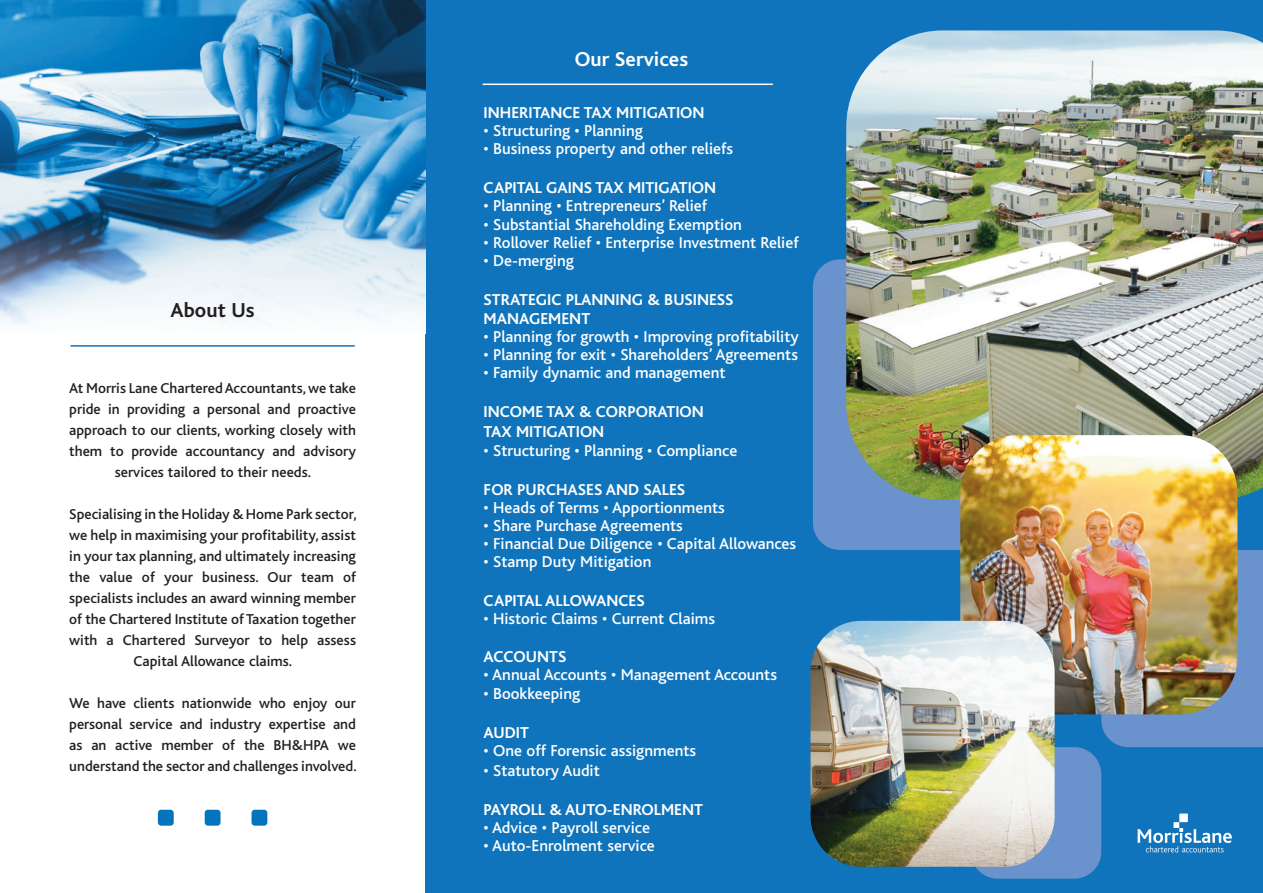
<style>
.page{position:relative;width:1263px;height:893px;background:#fff}
.page>*{position:absolute;margin:0;border:0;box-sizing:border-box;transform-origin:0 0}
.t1{font:700 21.15px "Bliss";color:#fff}
.t2{font:700 21.15px "Bliss";color:#231f20}
.t3{font:500 16.5px "Bliss";color:#fff}
.t4{font:700 16.5px/19.5px "Bliss";color:#fff}
.t5{font:500 15px/21px "Bliss";color:#231f20;text-align:center}
</style>
<div class="page">
<div style="left:425px;top:0;width:838px;height:893px;background:#1074bc"></div>
<div style="left:971px;top:747px;width:130px;height:132px;background:#6a92cc;border-radius:27px"></div>
<div style="left:1101px;top:550px;width:162px;height:197px;background:#6a92cc"></div>
<div style="left:813px;top:259px;width:288px;height:291px;background:#6a92cc;border-radius:27px"></div>
<img style="left:0;top:0;width:425px;height:325px">
<hr style="left:70px;top:345px;width:285px;height:2px;background:#1074bc">
<hr style="left:483px;top:84px;width:290px;height:1px;background:#fff">
<div style="left:158px;top:810px;width:16px;height:16px;background:#0574bc;border-radius:3px"></div>
<div style="left:205px;top:810px;width:16px;height:16px;background:#0574bc;border-radius:3px"></div>
<div style="left:251px;top:810px;width:16px;height:16px;background:#0574bc;border-radius:3px"></div>
<img style="left:846px;top:30px;width:417px;height:470px">
<img style="left:960px;top:435px;width:277px;height:279px">
<img style="left:810px;top:621px;width:244px;height:246px">
<svg style="left:1137px;top:822px;width:95px;height:30px"></svg>
<div style="left:1179px;top:813px;width:9px;height:9px;background:#fff"></div>
<h1 class="t2" style="left:171px;top:299px;width:86px">About Us</h1>
<p class="t5" style="left:69px;top:378px;width:288px">At Morris Lane Chartered Accountants, we take pride in providing a personal and proactive approach to our clients, working closely with them to provide accountancy and advisory services tailored to their needs.</p>
<p class="t5" style="left:69px;top:504px;width:289px">Specialising in the Holiday &amp; Home Park sector, we help in maximising your profitability, assist in your tax planning, and ultimately increasing the value of your business. Our team of specialists includes an award winning member of the Chartered Institute of Taxation together with a Chartered Surveyor to help assess Capital Allowance claims.</p>
<p class="t5" style="left:69px;top:693px;width:289px;text-align:justify">We have clients nationwide who enjoy our personal service and industry expertise and as an active member of the BH&amp;HPA we understand the sector and challenges involved.</p>
<h1 class="t1" style="left:575px;top:48px;width:115px">Our Services</h1>
<p class="t4" style="left:484px;top:104px;width:222px">INHERITANCE TAX MITIGATION</p>
<p class="t3" style="left:484px;top:122px;width:161px">• Structuring • Planning</p>
<p class="t3" style="left:484px;top:140px;width:251px">• Business property and other reliefs</p>
<p class="t4" style="left:484px;top:179px;width:234px">CAPITAL GAINS TAX MITIGATION</p>
<p class="t3" style="left:484px;top:197px;width:225px">• Planning • Entrepreneurs’ Relief</p>
<p class="t3" style="left:484px;top:215px;width:260px">• Substantial Shareholding Exemption</p>
<p class="t3" style="left:484px;top:233px;width:317px">• Rollover Relief • Enterprise Investment Relief</p>
<p class="t3" style="left:484px;top:251px;width:92px">• De-merging</p>
<p class="t4" style="left:484px;top:290px;width:251px">STRATEGIC PLANNING &amp; BUSINESS<br>MANAGEMENT</p>
<p class="t3" style="left:484px;top:328px;width:317px">• Planning for growth • Improving profitability</p>
<p class="t3" style="left:484px;top:346px;width:316px">• Planning for exit • Shareholders’ Agreements</p>
<p class="t3" style="left:484px;top:364px;width:243px">• Family dynamic and management</p>
<p class="t4" style="left:484px;top:402px;width:222px">INCOME TAX &amp; CORPORATION<br>TAX MITIGATION</p>
<p class="t3" style="left:484px;top:442px;width:255px">• Structuring • Planning • Compliance</p>
<p class="t4" style="left:484px;top:480px;width:203px">FOR PURCHASES AND SALES</p>
<p class="t3" style="left:484px;top:499px;width:243px">• Heads of Terms • Apportionments</p>
<p class="t3" style="left:484px;top:517px;width:201px">• Share Purchase Agreements</p>
<p class="t3" style="left:484px;top:535px;width:314px">• Financial Due Diligence • Capital Allowances</p>
<p class="t3" style="left:484px;top:553px;width:169px">• Stamp Duty Mitigation</p>
<p class="t4" style="left:484px;top:591px;width:162px">CAPITAL ALLOWANCES</p>
<p class="t3" style="left:484px;top:610px;width:233px">• Historic Claims • Current Claims</p>
<p class="t4" style="left:484px;top:647px;width:84px">ACCOUNTS</p>
<p class="t3" style="left:484px;top:666px;width:295px">• Annual Accounts • Management Accounts</p>
<p class="t3" style="left:484px;top:685px;width:98px">• Bookkeeping</p>
<p class="t4" style="left:484px;top:723px;width:47px">AUDIT</p>
<p class="t3" style="left:484px;top:742px;width:214px">• One off Forensic assignments</p>
<p class="t3" style="left:484px;top:762px;width:118px">• Statutory Audit</p>
<p class="t4" style="left:484px;top:800px;width:221px">PAYROLL &amp; AUTO-ENROLMENT</p>
<p class="t3" style="left:484px;top:819px;width:168px">• Advice • Payroll service</p>
<p class="t3" style="left:484px;top:837px;width:173px">• Auto-Enrolment service</p>
</div>
